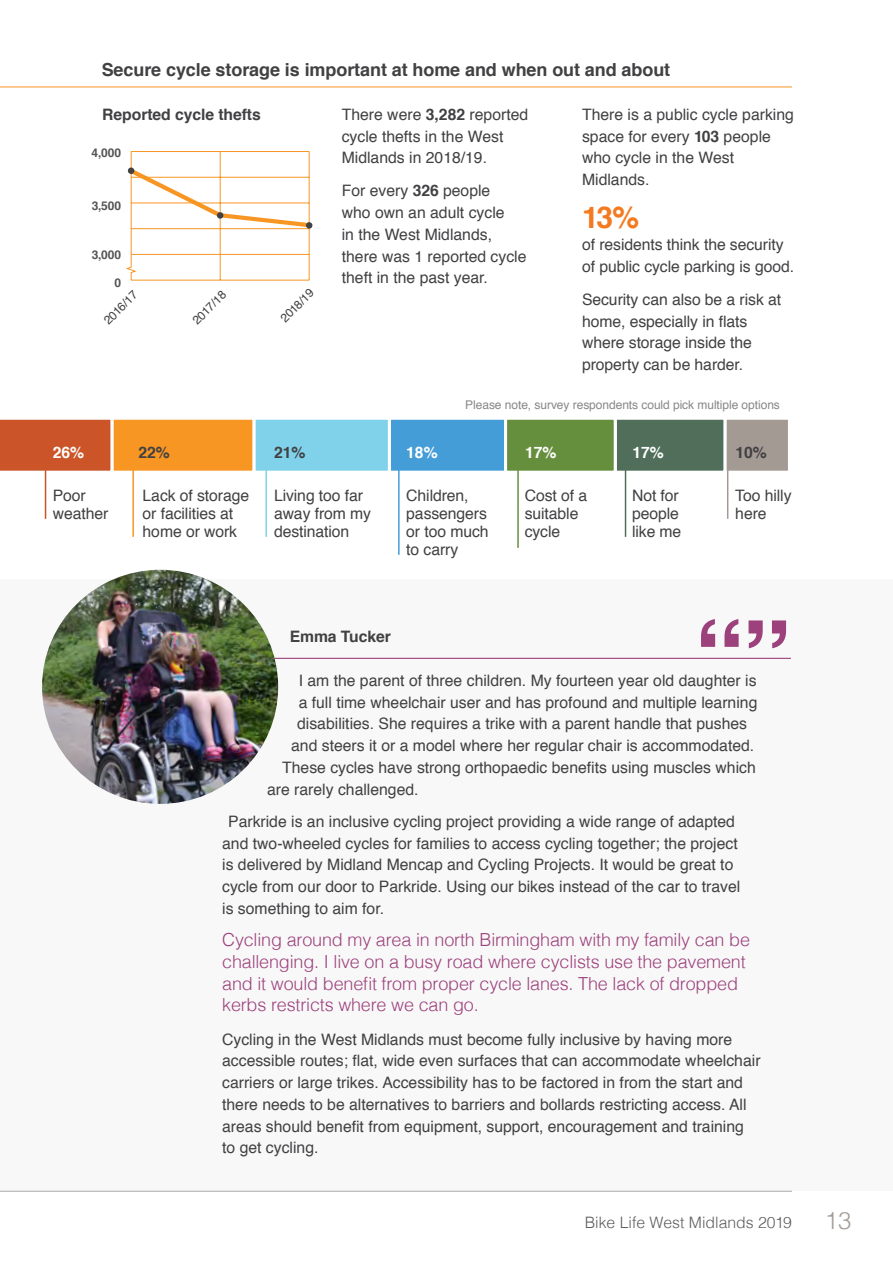
<style>
.page{position:relative;width:893px;height:1263px;background:#fff}
.page>*{position:absolute;margin:0;border:0;box-sizing:border-box;transform-origin:0 0}
.t1{font:700 30px "Helvetica";color:#f47a20}
.t2{font:300 24px "Helvetica";color:#a39a94}
.t3{font:300 18px/21.8px "Helvetica";letter-spacing:-.01em;color:#9d417d}
.t4{font:700 18px "Helvetica";letter-spacing:-.005em;color:#414042}
.t5{font:15.75px/21.8px "Helvetica";color:#414042}
.t6{font:700 15.75px "Helvetica";letter-spacing:-.005em;color:#414042}
.t7{font:300 15.75px "Helvetica";color:#5e5d5e}
.t8{font:700 15.75px "Helvetica";letter-spacing:-.005em;color:#fff}
.t9{font:12px "Helvetica";letter-spacing:-.005em;color:#878787}
.t10{font:12px "Helvetica";color:#414042}
.t11{font:700 12px "Helvetica";letter-spacing:-.01em;color:#545355}
.s1{font-weight:700}
</style>
<div class="page">
<div style="left:0;top:579px;width:893px;height:612px;background:#f8f8f8"></div>
<hr style="left:0;top:1191px;width:792px;height:1px;background:#b3b2b2">
<hr style="left:103px;top:658px;width:688px;height:1px;background:#922c6f">
<div style="left:723px;top:417px;width:68px;height:57px;background:#a39a94;border:3px solid #fff"></div>
<div style="left:614px;top:417px;width:112px;height:57px;background:#506e5a;border:3px solid #fff"></div>
<div style="left:504px;top:417px;width:113px;height:57px;background:#668f3d;border:3px solid #fff"></div>
<div style="left:388px;top:417px;width:119px;height:57px;background:#459dd7;border:3px solid #fff"></div>
<div style="left:252px;top:417px;width:139px;height:57px;background:#7fd2ea;border:3px solid #fff"></div>
<div style="left:110px;top:417px;width:145px;height:57px;background:#f89624;border:3px solid #fff"></div>
<svg style="left:0;top:417px;width:113px;height:57px;background:#d16a43"></svg>
<hr style="left:45px;top:445px;width:1px;height:74px;background:#cb5528">
<hr style="left:132px;top:445px;width:2px;height:92px;background:#f89624">
<hr style="left:265px;top:445px;width:2px;height:92px;background:#7fd2ea">
<hr style="left:398px;top:445px;width:2px;height:110px;background:#459dd7">
<hr style="left:517px;top:445px;width:2px;height:103px;background:#668f3d">
<hr style="left:625px;top:445px;width:1px;height:92px;background:#506e5a">
<hr style="left:727px;top:445px;width:1px;height:74px;background:#a39a94">
<svg style="left:126px;top:151px;width:186px;height:129px"></svg>
<div style="left:128px;top:167px;width:6px;height:7px;background:#414042;border-radius:3px"></div>
<div style="left:217px;top:212px;width:6px;height:7px;background:#414042;border-radius:3px"></div>
<div style="left:306px;top:222px;width:6px;height:7px;background:#414042;border-radius:3px"></div>
<img style="left:42px;top:570px;width:236px;height:234px">
<svg style="left:749px;top:620px;width:37px;height:28px"></svg>
<svg style="left:701px;top:619px;width:38px;height:28px"></svg>
<hr style="left:0;top:87px;width:792px;height:1px;background:#f89624">
<p class="t4" style="left:102px;top:55px;width:570px">Secure cycle storage is important at home and when out and about</p>
<p class="t5" style="left:342px;top:104px;width:188px">There were <span class="s1">3,282</span> reported cycle thefts in the West<br>Midlands in 2018/19.</p>
<p class="t5" style="left:342px;top:180px;width:186px">For every <span class="s1">326</span> people<br>who own an adult cycle<br>in the West Midlands, there was 1 reported cycle theft in the past year.</p>
<p class="t5" style="left:582px;top:104px;width:213px">There is a public cycle parking space for every <span class="s1">103</span> people who cycle in the West<br>Midlands.</p>
<h1 class="t1" style="left:582px;top:194px;width:58px">13%</h1>
<p class="t5" style="left:582px;top:234px;width:214px">of residents think the security of public cycle parking is good.</p>
<p class="t5" style="left:582px;top:289px;width:201px">Security can also be a risk at home, especially in flats where storage inside the property can be harder.</p>
<p class="t6" style="left:102px;top:102px;width:160px">Reported cycle thefts</p>
<p class="t11" style="left:92px;top:143px;width:31px">4,000</p>
<p class="t11" style="left:92px;top:196px;width:31px">3,500</p>
<p class="t11" style="left:92px;top:245px;width:31px">3,000</p>
<p class="t11" style="left:114px;top:273px;width:8px">0</p>
<p class="t10" style="left:99px;top:316px;width:44px;rotate:-45deg">2016/17</p>
<p class="t10" style="left:188px;top:316px;width:44px;rotate:-45deg">2017/18</p>
<p class="t10" style="left:276px;top:313px;width:43px;rotate:-45deg">2018/19</p>
<p class="t9" style="left:465px;top:395px;width:316px">Please note, survey respondents could pick multiple options</p>
<p class="t8" style="left:53px;top:440px;width:33px">26%</p>
<p class="t6" style="left:138px;top:440px;width:33px">22%</p>
<p class="t6" style="left:274px;top:440px;width:33px">21%</p>
<p class="t8" style="left:406px;top:440px;width:33px">18%</p>
<p class="t8" style="left:525px;top:440px;width:33px">17%</p>
<p class="t8" style="left:632px;top:440px;width:33px">17%</p>
<p class="t6" style="left:735px;top:440px;width:33px">10%</p>
<p class="t5" style="left:143px;top:487px;width:108px;line-height:18px">Lack of storage or facilities at home or work</p>
<p class="t5" style="left:525px;top:487px;width:64px;line-height:18px">Cost of a suitable cycle</p>
<p class="t5" style="left:632px;top:487px;width:50px;line-height:18px">Not for people like me</p>
<p class="t5" style="left:735px;top:487px;width:58px;line-height:18px">Too hilly here</p>
<p class="t5" style="left:53px;top:487px;width:57px;line-height:18px">Poor weather</p>
<p class="t5" style="left:274px;top:487px;width:99px;line-height:18px">Living too far away from my destination</p>
<p class="t5" style="left:406px;top:487px;width:84px;line-height:18px">Children, passengers or too much to carry</p>
<p class="t6" style="left:290px;top:624px;width:103px">Emma Tucker</p>
<p class="t5" style="left:299px;top:670px;width:459px">I am the parent of three children. My fourteen year old daughter is</p>
<p class="t5" style="left:299px;top:692px;width:460px">a full time wheelchair user and has profound and multiple learning</p>
<p class="t5" style="left:297px;top:713px;width:451px">disabilities. She requires a trike with a parent handle that pushes</p>
<p class="t5" style="left:291px;top:735px;width:465px">and steers it or a model where her regular chair is accommodated.</p>
<p class="t5" style="left:282px;top:757px;width:475px">These cycles have strong orthopaedic benefits using muscles which</p>
<p class="t5" style="left:267px;top:779px;width:153px">are rarely challenged.</p>
<p class="t5" style="left:222px;top:811px;width:520px;text-indent:6px">Parkride is an inclusive cycling project providing a wide range of adapted and two-wheeled cycles for families to access cycling together; the project is delivered by Midland Mencap and Cycling Projects. It would be great to cycle from our door to Parkride. Using our bikes instead of the car to travel is something to aim for.</p>
<p class="t3" style="left:222px;top:928px;width:529px">Cycling around my area in north Birmingham with my family can be challenging. I live on a busy road where cyclists use the pavement and it would benefit from proper cycle lanes. The lack of dropped kerbs restricts where we can go.</p>
<p class="t5" style="left:222px;top:1028px;width:540px">Cycling in the West Midlands must become fully inclusive by having more accessible routes; flat, wide even surfaces that can accommodate wheelchair carriers or large trikes. Accessibility has to be factored in from the start and there needs to be alternatives to barriers and bollards restricting access. All areas should benefit from equipment, support, encouragement and training to get cycling.</p>
<p class="t7" style="left:585px;top:1209px;width:209px">Bike Life West Midlands 2019</p>
<h2 class="t2" style="left:825px;top:1200px;width:28px">13</h2>
</div>
